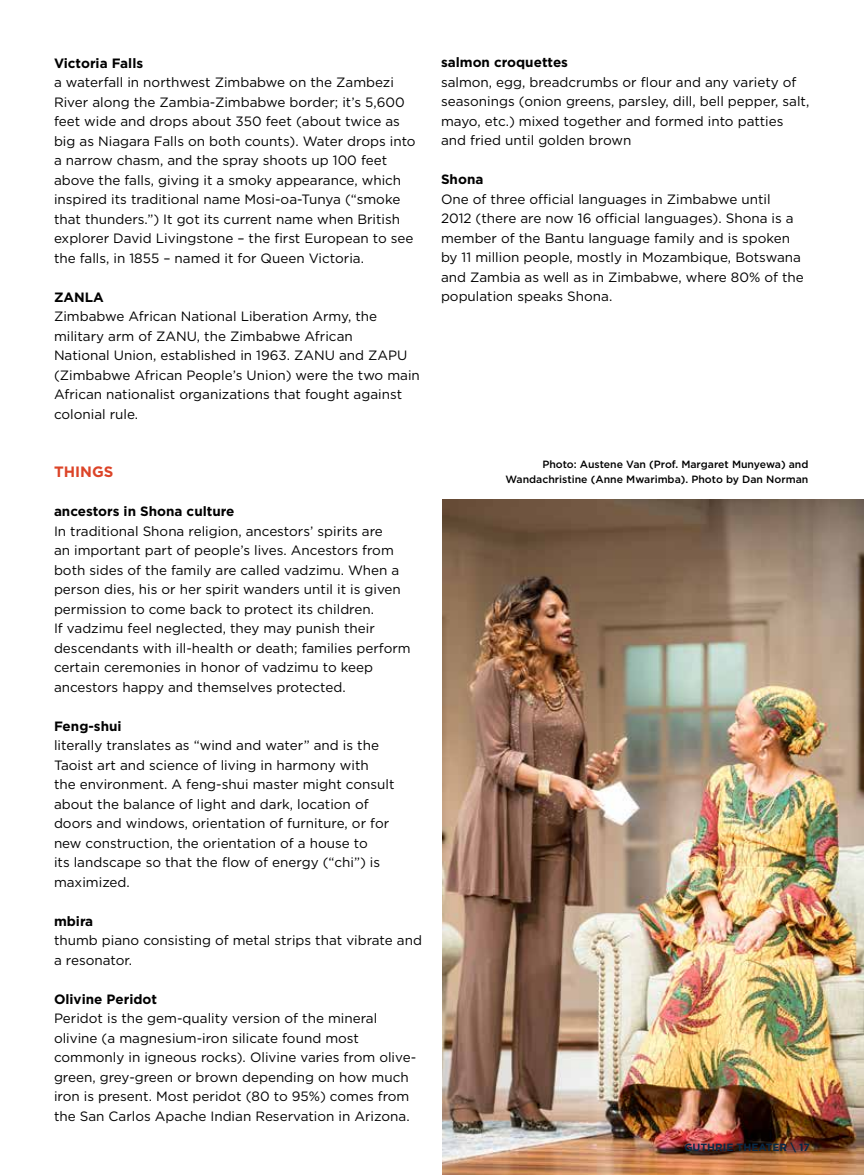
<style>
.page{position:relative;width:864px;height:1175px;background:#fff}
.page>*{position:absolute;margin:0;border:0;box-sizing:border-box;transform-origin:0 0}
.t1{font:700 15px "Gotham";color:#dc4428}
.t2{font:13.5px/19.5px "Gotham";color:#000}
.t3{font:700 13.5px "Gotham";color:#000}
.t4{font:500 10.5px/15px "Gotham";color:#000;text-align:right}
.t5{font:700 10.5px "Gotham";color:#082a47}
</style>
<div class="page">
<img style="left:443px;top:500px;width:421px;height:674px">
<p class="t3" style="left:54px;top:54px;width:91px">Victoria Falls</p>
<p class="t2" style="left:54px;top:72px;width:363px">a waterfall in northwest Zimbabwe on the Zambezi River along the Zambia-Zimbabwe border; it’s 5,600 feet wide and drops about 350 feet (about twice as big as Niagara Falls on both counts). Water drops into a narrow chasm, and the spray shoots up 100 feet above the falls, giving it a smoky appearance, which inspired its traditional name Mosi-oa-Tunya (“smoke that thunders.”) It got its current name when British explorer David Livingstone – the first European to see the falls, in 1855 – named it for Queen Victoria.</p>
<p class="t3" style="left:54px;top:288px;width:51px">ZANLA</p>
<p class="t2" style="left:54px;top:306px;width:367px">Zimbabwe African National Liberation Army, the military arm of ZANU, the Zimbabwe African<br>National Union, established in 1963. ZANU and ZAPU (Zimbabwe African People’s Union) were the two main African nationalist organizations that fought against colonial rule.</p>
<p class="t1" style="left:54px;top:462px;width:61px">THINGS</p>
<p class="t3" style="left:54px;top:502px;width:182px">ancestors in Shona culture</p>
<p class="t2" style="left:54px;top:521px;width:358px">In traditional Shona religion, ancestors’ spirits are<br>an important part of people’s lives. Ancestors from both sides of the family are called vadzimu. When a person dies, his or her spirit wanders until it is given permission to come back to protect its children.<br>If vadzimu feel neglected, they may punish their descendants with ill-health or death; families perform certain ceremonies in honor of vadzimu to keep ancestors happy and themselves protected.</p>
<p class="t3" style="left:54px;top:717px;width:69px">Feng-shui</p>
<p class="t2" style="left:54px;top:735px;width:342px">literally translates as “wind and water” and is the Taoist art and science of living in harmony with<br>the environment. A feng-shui master might consult about the balance of light and dark, location of doors and windows, orientation of furniture, or for new construction, the orientation of a house to<br>its landscape so that the flow of energy (“chi”) is maximized.</p>
<p class="t3" style="left:54px;top:912px;width:41px">mbira</p>
<p class="t2" style="left:54px;top:930px;width:370px">thumb piano consisting of metal strips that vibrate and a resonator.</p>
<p class="t3" style="left:54px;top:990px;width:105px">Olivine Peridot</p>
<p class="t2" style="left:54px;top:1008px;width:364px">Peridot is the gem-quality version of the mineral olivine (a magnesium-iron silicate found most commonly in igneous rocks). Olivine varies from olive&shy;green, grey-green or brown depending on how much iron is present. Most peridot (80 to 95%) comes from the San Carlos Apache Indian Reservation in Arizona.</p>
<p class="t3" style="left:441px;top:54px;width:129px">salmon croquettes</p>
<p class="t2" style="left:441px;top:72px;width:370px">salmon, egg, breadcrumbs or flour and any variety of seasonings (onion greens, parsley, dill, bell pepper, salt, mayo, etc.) mixed together and formed into patties and fried until golden brown</p>
<p class="t3" style="left:441px;top:171px;width:44px">Shona</p>
<p class="t2" style="left:441px;top:189px;width:364px">One of three official languages in Zimbabwe until 2012 (there are now 16 official languages). Shona is a member of the Bantu language family and is spoken by 11 million people, mostly in Mozambique, Botswana and Zambia as well as in Zimbabwe, where 80% of the population speaks Shona.</p>
<p class="t4" style="left:506px;top:456px;width:304px">Photo: Austene Van (Prof. Margaret Munyewa) and<br>Wandachristine (Anne Mwarimba). Photo by Dan Norman</p>
<p class="t5" style="left:684px;top:1140px;width:127px">GUTHRIE THEATER \ 17</p>
</div>
